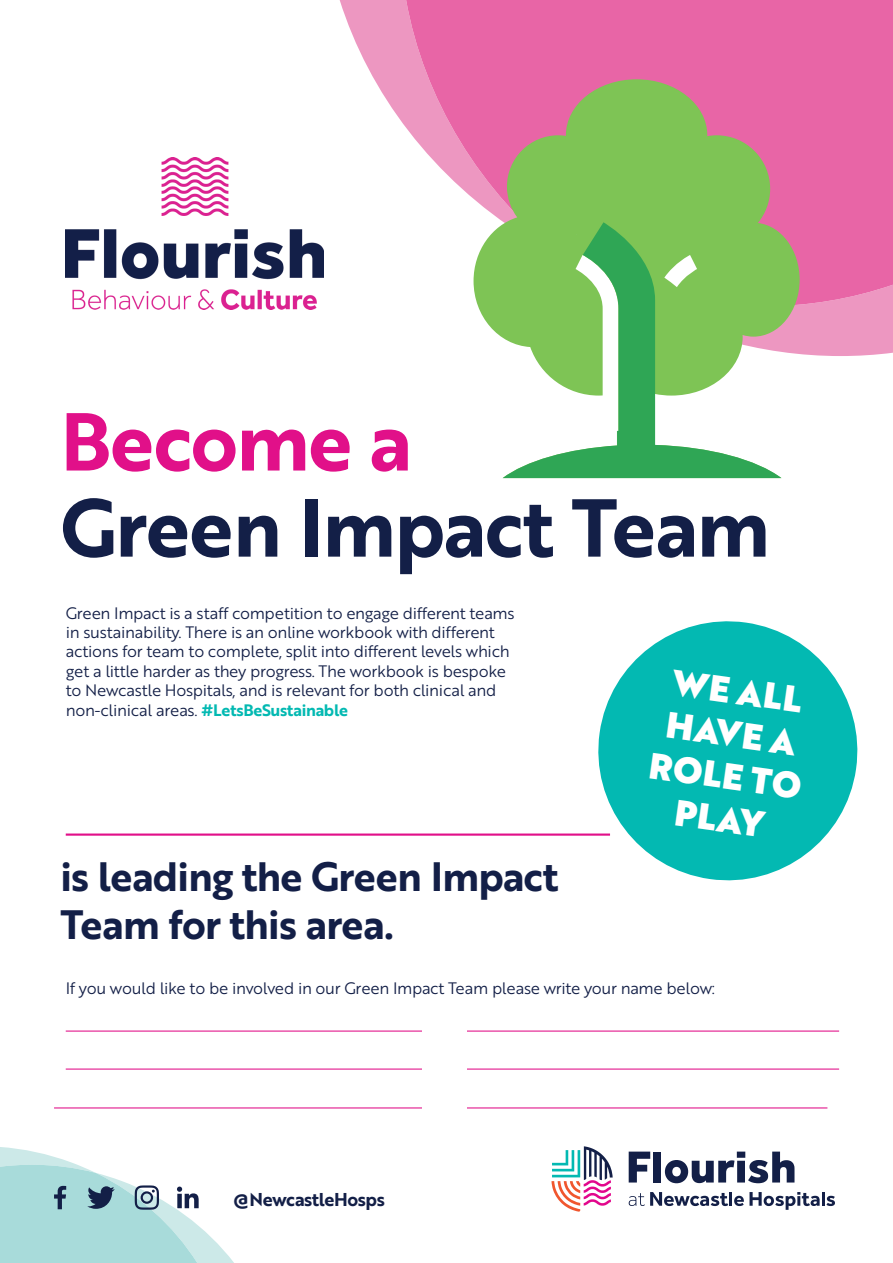
<style>
.page{position:relative;width:893px;height:1263px;background:#fff}
.page>*{position:absolute;margin:0;border:0;box-sizing:border-box;transform-origin:0 0}
.t1{font:79.65px "Brother 1816 Bold";letter-spacing:-.02em;color:#131f47}
.t2{font:79.65px "Brother 1816 Bold";letter-spacing:-.02em;color:#e11089}
.t3{font:39.9px/47.8px "Brother 1816 Bold";letter-spacing:-.02em;color:#131f47}
.t4{font:35.7px/42.9px "Brother 1816 Black";color:#fff;text-align:center}
.t5{font:18.15px "Brother 1816 Bold";letter-spacing:-.02em;color:#131f47}
.t6{font:16.2px/19.4px "Brother 1816 Book";letter-spacing:-.02em;color:#131f47}
.s1{font-family:"Brother 1816 Bold";color:#03b9b2}
</style>
<div class="page">
<div style="left:800px;top:306px;width:93px;height:50px;background:#ed97c1"></div>
<svg style="left:340px;top:0;width:66px;height:128px;fill:#ed97c1"></svg>
<svg style="left:406px;top:0;width:487px;height:306px;background:#eb7cb3"></svg>
<svg style="left:629px;top:1151px;width:21px;height:31px"></svg>
<div style="left:653px;top:1151px;width:8px;height:31px;background:#131f47"></div>
<svg style="left:665px;top:1151px;width:129px;height:32px"></svg>
<svg style="left:629px;top:1192px;width:99px;height:14px"></svg>
<hr style="left:729px;top:1192px;width:3px;height:14px;background:#131f47">
<svg style="left:734px;top:1192px;width:86px;height:18px"></svg>
<hr style="left:822px;top:1192px;width:3px;height:14px;background:#131f47">
<svg style="left:826px;top:1196px;width:9px;height:10px"></svg>
<svg style="left:551px;top:1146px;width:62px;height:66px"></svg>
<svg style="left:0;top:1147px;width:234px;height:116px"></svg>
<svg style="left:598px;top:621px;width:260px;height:260px;fill:#03b9b2"></svg>
<hr style="left:66px;top:833px;width:544px;height:3px;background:#e11089">
<hr style="left:66px;top:1030px;width:773px;height:1px;background:#e11089">
<hr style="left:66px;top:1068px;width:773px;height:1px;background:#e11089">
<hr style="left:54px;top:1107px;width:773px;height:1px;background:#e11089">
<div style="left:422px;top:1017px;width:45px;height:103px;background:#fff"></div>
<svg style="left:474px;top:79px;width:326px;height:399px;background:#b3ad87"></svg>
<svg style="left:503px;top:222px;width:278px;height:256px;fill:#7ec455"></svg>
<img style="left:66px;top:158px;width:258px;height:151px">
<h1 class="t2" style="left:60px;top:381px;width:353px">Become a</h1>
<h1 class="t1" style="left:60px;top:467px;width:711px">Green Impact Team</h1>
<p class="t6" style="left:66px;top:602px;width:450px">Green Impact is a staff competition to engage different teams in sustainability. There is an online workbook with different actions for team to complete, split into different levels which get a little harder as they progress. The workbook is bespoke to Newcastle Hospitals, and is relevant for both clinical and non-clinical areas. <span class="s1">#LetsBeSustainable</span></p>
<h2 class="t3" style="left:60px;top:851px;width:499px">is leading the Green Impact<br>Team for this area.</h2>
<h3 class="t4" style="left:664px;top:658px;width:155px;rotate:8deg">WE ALL<br>HAVE A<br>ROLE TO<br>PLAY</h3>
<p class="t6" style="left:66px;top:977px;width:651px">If you would like to be involved in our Green Impact Team please write your name below:</p>
<p class="t5" style="left:233px;top:1185px;width:154px">@NewcastleHosps</p>
</div>
